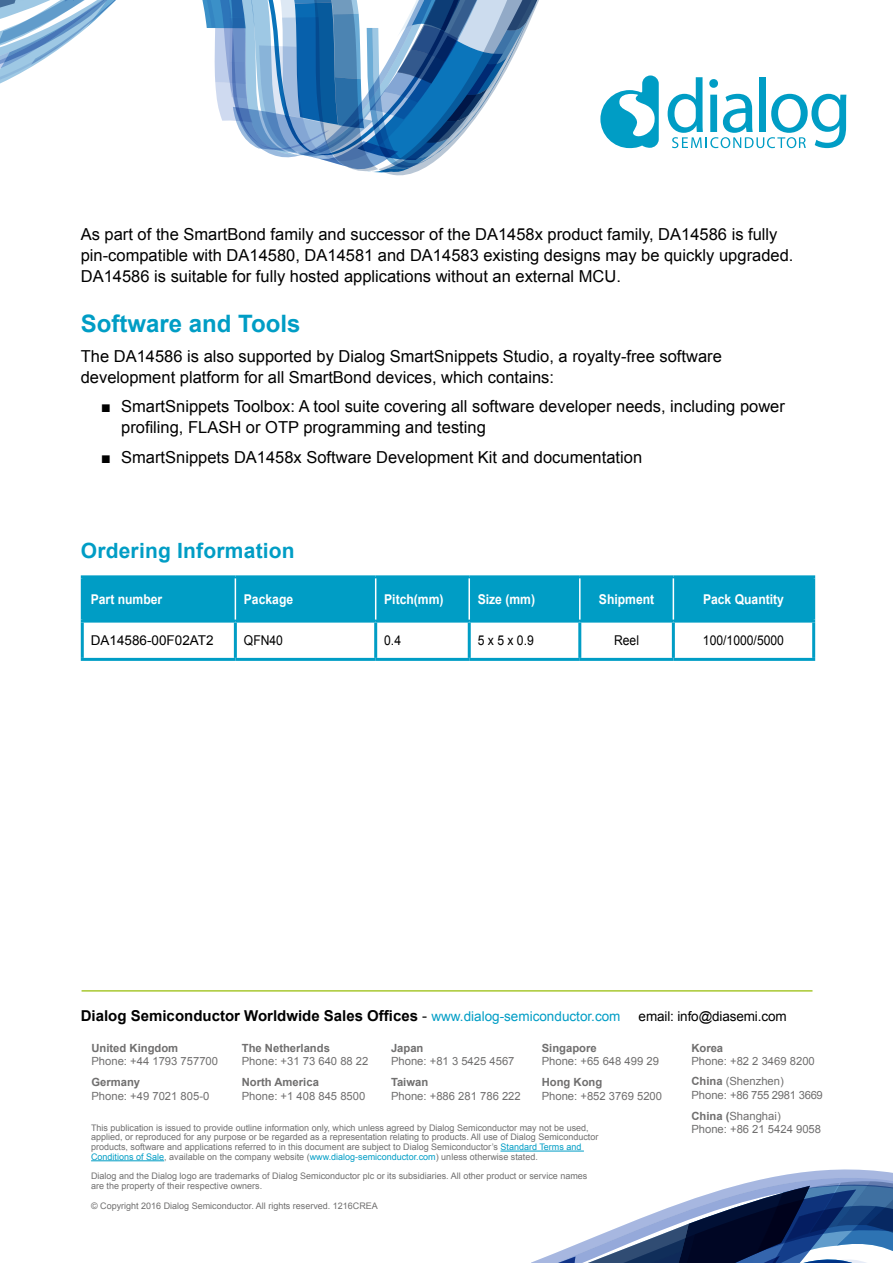
<style>
.page{position:relative;width:893px;height:1263px;background:#fff}
.page>*{position:absolute;margin:0;border:0;box-sizing:border-box;transform-origin:0 0}
.t1{font:700 24px "Arial";color:#009dc5}
.t2{font:700 21px "Arial";letter-spacing:.01em;color:#009dc5}
.t3{font:16.5px/21px "Arial";color:#000}
.t4{font:700 15px "Arial";color:#000}
.t5{font:700 13.5px "Arial";color:#fff;scale:.9 1}
.t6{font:13.5px "Arial";color:#000}
.t7{font:13.5px "Arial";color:#000;scale:.9 1}
.t8{font:11.25px/20.1px "Arial";color:#706f6f}
.t9{font:700 11.25px "Arial";color:#706f6f}
.t10{font:9px/9.8px "Arial";color:#706f6f}
.s1{font-family:"Arial Narrow"}
.s2{font-weight:400}
.s3{font-weight:400;font-size:13.5px;color:#009dc5}
.s4{font-weight:700}
.s5{color:#009dc5}
</style>
<div class="page">
<svg style="left:0;top:0;width:539px;height:172px"></svg>
<svg style="left:531px;top:1169px;width:362px;height:94px"></svg>
<hr style="left:500px;top:1151px;width:84px;height:1px;background:#009dc5">
<hr style="left:91px;top:1160px;width:73px;height:1px;background:#009dc5">
<hr style="left:82px;top:990px;width:730px;height:2px;background:#a8c830">
<svg style="left:600px;top:75px;width:59px;height:73px"></svg>
<svg style="left:667px;top:77px;width:179px;height:71px"></svg>
<div style="left:84px;top:578px;width:728px;height:42px;background:#009dc5"></div>
<hr style="left:81px;top:575px;width:154px;height:3px;background:#009dc5">
<hr style="left:81px;top:578px;width:3px;height:42px;background:#009dc5">
<hr style="left:235px;top:575px;width:141px;height:3px;background:#009dc5">
<hr style="left:376px;top:575px;width:93px;height:3px;background:#009dc5">
<hr style="left:469px;top:575px;width:111px;height:3px;background:#009dc5">
<hr style="left:580px;top:575px;width:93px;height:3px;background:#009dc5">
<hr style="left:673px;top:575px;width:142px;height:3px;background:#009dc5">
<hr style="left:81px;top:620px;width:154px;height:3px;background:#009dc5">
<hr style="left:81px;top:623px;width:3px;height:35px;background:#009dc5">
<hr style="left:235px;top:620px;width:141px;height:3px;background:#009dc5">
<hr style="left:234px;top:623px;width:3px;height:35px;background:#009dc5">
<hr style="left:376px;top:620px;width:93px;height:3px;background:#009dc5">
<hr style="left:374px;top:623px;width:3px;height:35px;background:#009dc5">
<hr style="left:469px;top:620px;width:111px;height:3px;background:#009dc5">
<hr style="left:468px;top:623px;width:3px;height:35px;background:#009dc5">
<hr style="left:580px;top:620px;width:93px;height:3px;background:#009dc5">
<hr style="left:578px;top:623px;width:3px;height:35px;background:#009dc5">
<hr style="left:673px;top:620px;width:142px;height:3px;background:#009dc5">
<hr style="left:672px;top:623px;width:3px;height:35px;background:#009dc5">
<hr style="left:812px;top:623px;width:3px;height:35px;background:#009dc5">
<hr style="left:81px;top:658px;width:154px;height:3px;background:#009dc5">
<hr style="left:235px;top:658px;width:141px;height:3px;background:#009dc5">
<hr style="left:376px;top:658px;width:93px;height:3px;background:#009dc5">
<hr style="left:469px;top:658px;width:111px;height:3px;background:#009dc5">
<hr style="left:580px;top:658px;width:93px;height:3px;background:#009dc5">
<hr style="left:673px;top:658px;width:142px;height:3px;background:#009dc5">
<hr style="left:235px;top:578px;width:1px;height:42px;background:#fff">
<hr style="left:375px;top:578px;width:1px;height:42px;background:#fff">
<hr style="left:468px;top:578px;width:2px;height:42px;background:#fff">
<hr style="left:579px;top:578px;width:2px;height:42px;background:#fff">
<hr style="left:673px;top:578px;width:1px;height:42px;background:#fff">
<hr style="left:812px;top:578px;width:3px;height:42px;background:#009dc5">
<p class="t3" style="left:81px;top:223px;width:714px">As part of the SmartBond family and successor of the DA1458x product family, DA14586 is fully pin-compatible with DA14580, DA14581 and DA14583 existing designs may be quickly upgraded.<br>DA14586 is suitable for fully hosted applications without an external MCU.</p>
<h1 class="t1" style="left:81px;top:308px;width:221px">Software and Tools</h1>
<h3 class="t3" style="left:81px;top:345px;width:643px">The DA14586 is also supported by Dialog SmartSnippets Studio, a royalty-free software development platform for all SmartBond devices, which contains:</h3>
<h3 class="t3" style="left:121px;top:396px;width:665px;text-indent:-19px"><span class="s1">■</span> SmartSnippets Toolbox: A tool suite covering all software developer needs, including power profiling, FLASH or OTP programming and testing</h3>
<h3 class="t3" style="left:102px;top:446px;width:542px"><span class="s1">■</span> SmartSnippets DA1458x Software Development Kit and documentation</h3>
<h2 class="t2" style="left:81px;top:537px;width:216px">Ordering Information</h2>
<h3 class="t5" style="left:91px;top:590px;width:81px">Part number</h3>
<h3 class="t5" style="left:244px;top:590px;width:56px">Package</h3>
<h3 class="t5" style="left:384px;top:590px;width:68px">Pitch(mm)</h3>
<h3 class="t5" style="left:478px;top:590px;width:65px">Size (mm)</h3>
<h3 class="t5" style="left:599px;top:590px;width:63px">Shipment</h3>
<h3 class="t5" style="left:703px;top:590px;width:92px">Pack Quantity</h3>
<h3 class="t6" style="left:91px;top:631px;width:124px">DA14586-00F02AT2</h3>
<h3 class="t7" style="left:244px;top:631px;width:45px">QFN40</h3>
<h3 class="t7" style="left:384px;top:631px;width:20px">0.4</h3>
<h3 class="t7" style="left:478px;top:631px;width:64px">5 x 5 x 0.9</h3>
<h3 class="t7" style="left:614px;top:631px;width:29px">Reel</h3>
<h3 class="t7" style="left:703px;top:631px;width:92px">100/1000/5000</h3>
<h3 class="t4" style="left:81px;top:1006px;width:541px">Dialog Semiconductor Worldwide Sales Offices <span class="s2">-</span> <span class="s3">www.dialog-semiconductor.com</span></h3>
<h3 class="t6" style="left:639px;top:1007px;width:150px">email: info@diasemi.com</h3>
<p class="t9" style="left:242px;top:1040px;width:90px">The Netherlands</p>
<p class="t8" style="left:242px;top:1051px;width:128px">Phone: +31 73 640 88 22</p>
<p class="t9" style="left:242px;top:1075px;width:79px">North America</p>
<p class="t8" style="left:242px;top:1086px;width:125px">Phone: +1 408 845 8500</p>
<p class="t9" style="left:542px;top:1040px;width:57px">Singapore</p>
<p class="t8" style="left:542px;top:1051px;width:119px">Phone: +65 648 499 29</p>
<p class="t9" style="left:542px;top:1075px;width:62px">Hong Kong</p>
<p class="t8" style="left:542px;top:1086px;width:122px">Phone: +852 3769 5200</p>
<p class="t9" style="left:691px;top:1040px;width:33px">Korea</p>
<p class="t8" style="left:691px;top:1051px;width:125px">Phone: +82 2 3469 8200<br><span class="s4">China</span> (Shenzhen)</p>
<p class="t8" style="left:691px;top:1084px;width:133px;line-height:21px">Phone: +86 755 2981 3669<br><span class="s4">China (</span>Shanghai)</p>
<p class="t8" style="left:691px;top:1119px;width:131px">Phone: +86 21 5424 9058</p>
<p class="t9" style="left:91px;top:1040px;width:88px">United Kingdom</p>
<p class="t8" style="left:91px;top:1051px;width:128px">Phone: +44 1793 757700</p>
<p class="t9" style="left:91px;top:1075px;width:50px">Germany</p>
<p class="t8" style="left:91px;top:1086px;width:119px">Phone: +49 7021 805-0</p>
<p class="t9" style="left:391px;top:1040px;width:34px">Japan</p>
<p class="t8" style="left:391px;top:1051px;width:125px">Phone: +81 3 5425 4567</p>
<p class="t9" style="left:391px;top:1075px;width:39px">Taiwan</p>
<p class="t8" style="left:391px;top:1086px;width:131px">Phone: +886 281 786 222</p>
<p class="t10" style="left:91px;top:1123px;width:509px">This publication is issued to provide outline information only, which unless agreed by Dialog Semiconductor may not be used, applied, or reproduced for any purpose or be regarded as a representation relating to products. All use of Dialog Semiconductor products, software and applications referred to in this document are subject to Dialog Semiconductor’s <span class="s5">Standard Terms and Conditions of Sale</span>, available on the company website (<span class="s5">www.dialog-semiconductor.com</span>) unless otherwise stated.</p>
<p class="t10" style="left:91px;top:1171px;width:498px">Dialog and the Dialog logo are trademarks of Dialog Semiconductor plc or its subsidiaries. All other product or service names are the property of their respective owners.</p>
<p class="t10" style="left:91px;top:1201px;width:288px">© Copyright 2016 Dialog Semiconductor. All rights reserved. 1216CREA</p>
</div>
